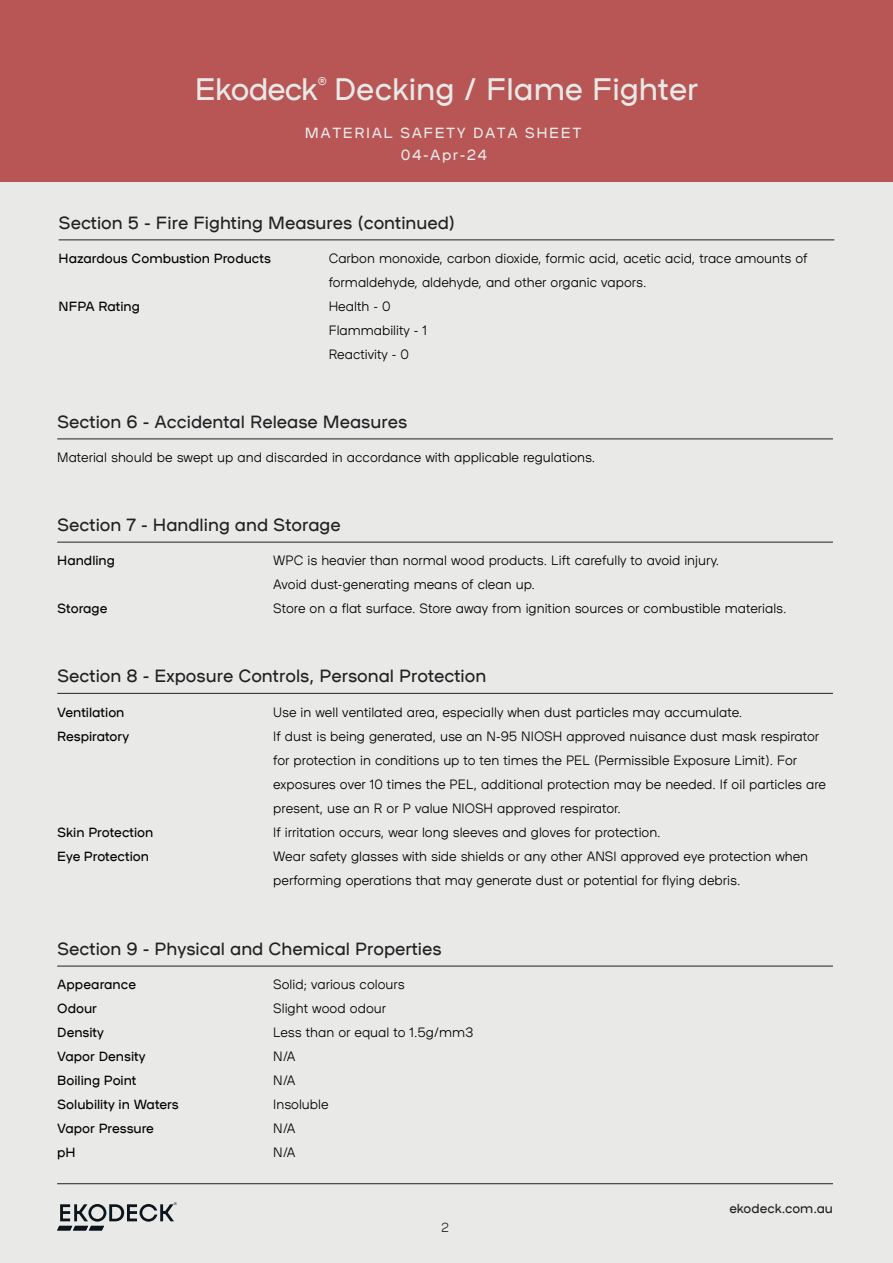
<style>
.page{position:relative;width:893px;height:1263px;background:#fff}
.page>*{position:absolute;margin:0;border:0;box-sizing:border-box;transform-origin:0 0}
.t1{font:31.65px "Plaax 6 Ney 36 Regular";color:#e8e8e6}
.t2{font:18px "Plaax 6 Ney 36 Regular";color:#212124}
.t3{font:15px/23px "Plaax 6 Ney 36 Regular";letter-spacing:.1em;color:#e9e9e7;text-align:center}
.t4{font:13.5px/24px "Plaax 6 Ney 26 Light";color:#000}
.t5{font:13.5px "Plaax 6 Ney 36 Regular";color:#000}
.t6{font:13.2px "Plaax 6 Ney 36 Regular";color:#212124}
.t7{font:13.2px "Plaax 6 Ney 26 Light";color:#212124}
.t8{font:11.25px "Plaax 6 Ney 36 Regular";color:#e8e8e6}
.t9{font:3.9px "Plaax 6 Ney 26 Light";color:#0c141c}
</style>
<div class="page">
<div style="left:0;top:0;width:893px;height:1262px;background:#e9e9e7"></div>
<hr style="left:57px;top:966px;width:776px;height:1px;background:#212124">
<hr style="left:57px;top:1183px;width:776px;height:1px;background:#212124">
<svg style="left:57px;top:1204px;width:117px;height:26px"></svg>
<hr style="left:57px;top:439px;width:776px;height:1px;background:#212124">
<hr style="left:57px;top:542px;width:776px;height:1px;background:#212124">
<hr style="left:57px;top:693px;width:776px;height:1px;background:#212124">
<div style="left:0;top:0;width:893px;height:181px;background:#b85555"></div>
<hr style="left:59px;top:240px;width:775px;height:1px;background:#212124">
<p class="t8" style="left:318px;top:74px;width:11px">®</p>
<h1 class="t1" style="left:195px;top:68px;width:505px">Ekodeck Decking / Flame Fighter</h1>
<p class="t3" style="left:305px;top:120px;width:278px">MATERIAL SAFETY DATA SHEET<br>04-Apr-24</p>
<h2 class="t2" style="left:59px;top:210px;width:398px">Section 5 - Fire Fighting Measures (continued)</h2>
<p class="t5" style="left:59px;top:250px;width:214px">Hazardous Combustion Products</p>
<p class="t4" style="left:329px;top:246px;width:480px">Carbon monoxide, carbon dioxide, formic acid, acetic acid, trace amounts of formaldehyde, aldehyde, and other organic vapors.</p>
<p class="t5" style="left:59px;top:298px;width:83px">NFPA Rating</p>
<p class="t4" style="left:329px;top:294px;width:100px">Health - 0<br>Flammability - 1<br>Reactivity - 0</p>
<h2 class="t2" style="left:57px;top:409px;width:351px">Section 6 - Accidental Release Measures</h2>
<p class="t4" style="left:57px;top:445px;width:540px">Material should be swept up and discarded in accordance with applicable regulations.</p>
<h2 class="t2" style="left:57px;top:513px;width:285px">Section 7 - Handling and Storage</h2>
<p class="t5" style="left:57px;top:552px;width:59px">Handling</p>
<p class="t4" style="left:273px;top:548px;width:447px">WPC is heavier than normal wood products. Lift carefully to avoid injury.<br>Avoid dust-generating means of clean up.</p>
<p class="t5" style="left:57px;top:600px;width:52px">Storage</p>
<p class="t4" style="left:273px;top:596px;width:515px">Store on a flat surface. Store away from ignition sources or combustible materials.</p>
<h2 class="t2" style="left:57px;top:664px;width:431px">Section 8 - Exposure Controls, Personal Protection</h2>
<p class="t5" style="left:57px;top:703px;width:69px">Ventilation</p>
<p class="t4" style="left:273px;top:699px;width:470px">Use in well ventilated area, especially when dust particles may accumulate.</p>
<p class="t5" style="left:57px;top:727px;width:73px">Respiratory</p>
<p class="t4" style="left:273px;top:723px;width:554px">If dust is being generated, use an N-95 NIOSH approved nuisance dust mask respirator for protection in conditions up to ten times the PEL (Permissible Exposure Limit). For exposures over 10 times the PEL, additional protection may be needed. If oil particles are present, use an R or P value NIOSH approved respirator.</p>
<p class="t5" style="left:57px;top:823px;width:98px">Skin Protection</p>
<p class="t4" style="left:273px;top:819px;width:389px">If irritation occurs, wear long sleeves and gloves for protection.</p>
<p class="t5" style="left:57px;top:847px;width:93px">Eye Protection</p>
<p class="t4" style="left:273px;top:843px;width:536px">Wear safety glasses with side shields or any other ANSI approved eye protection when performing operations that may generate dust or potential for flying debris.</p>
<h2 class="t2" style="left:57px;top:937px;width:386px">Section 9 - Physical and Chemical Properties</h2>
<p class="t5" style="left:57px;top:976px;width:80px">Appearance</p>
<p class="t4" style="left:273px;top:972px;width:133px">Solid; various colours</p>
<p class="t5" style="left:57px;top:1000px;width:41px">Odour</p>
<p class="t4" style="left:273px;top:996px;width:114px">Slight wood odour</p>
<p class="t5" style="left:57px;top:1024px;width:48px">Density</p>
<p class="t4" style="left:273px;top:1020px;width:202px">Less than or equal to 1.5g/mm3</p>
<p class="t5" style="left:57px;top:1048px;width:90px">Vapor Density</p>
<p class="t4" style="left:273px;top:1044px;width:24px">N/A</p>
<p class="t5" style="left:57px;top:1072px;width:81px">Boiling Point</p>
<p class="t4" style="left:273px;top:1068px;width:24px">N/A</p>
<p class="t5" style="left:57px;top:1096px;width:123px">Solubility in Waters</p>
<p class="t4" style="left:273px;top:1092px;width:57px">Insoluble</p>
<p class="t5" style="left:57px;top:1120px;width:98px">Vapor Pressure</p>
<p class="t4" style="left:273px;top:1116px;width:24px">N/A</p>
<p class="t5" style="left:57px;top:1144px;width:20px">pH</p>
<p class="t4" style="left:273px;top:1140px;width:24px">N/A</p>
<p class="t9" style="left:174px;top:1201px;width:5px">®</p>
<p class="t7" style="left:441px;top:1219px;width:9px">2</p>
<p class="t6" style="left:729px;top:1200px;width:105px">ekodeck.com.au</p>
</div>
